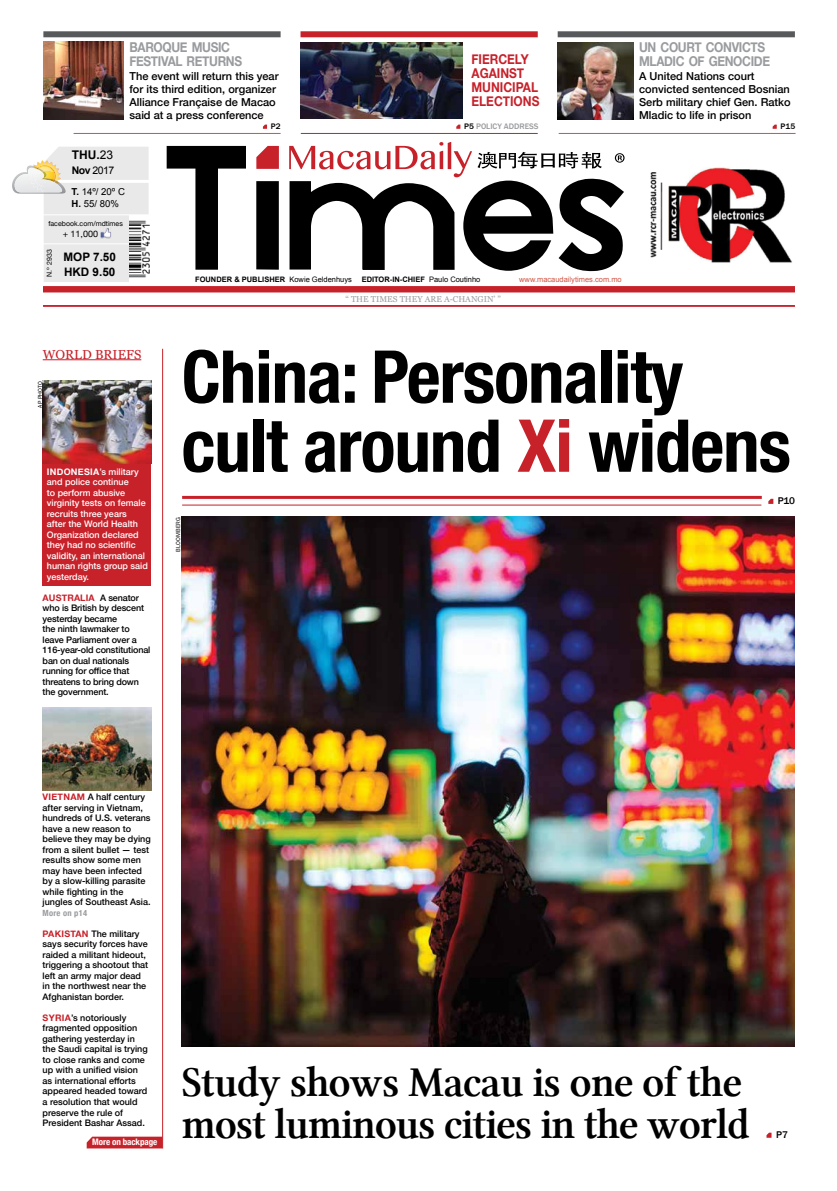
<style>
.page{position:relative;width:837px;height:1191px;background:#fff}
.page>*{position:absolute;margin:0;border:0;box-sizing:border-box;transform-origin:0 0}
.t1{font:700 condensed 73px/69px "Helvetica Neue";letter-spacing:-.015em;color:#000}
.t2{font:43px/42px "Lin Libertine Z";letter-spacing:-.03em;color:#000}
.t3{font:700 13.6px/14px "Helvetica Neue";letter-spacing:-.03em;color:#999b9e;scale:.88 1}
.t4{font:700 13.6px/14px "Helvetica Neue";color:#c7212a;scale:.88 1}
.t5{font:13px "Georgia";color:#c7212a}
.t6{font:700 12px "Arial";color:#000}
.t7{font:700 11.7px/15.3px "Arial";color:#000}
.t8{font:500 11px/13px "Helvetica Neue";color:#000}
.t9{font:10.5px "Arial";color:#000}
.t10{font:500 10px "Franklin Gothic";color:#000}
.t11{font:9.6px/12.1px "Arial";color:#000}
.t12{font:500 9px/10.5px "Helvetica Neue";color:#000}
.t13{font:500 9px/10.5px "Helvetica Neue";color:#fff}
.t14{font:700 condensed 9px "Helvetica Neue";letter-spacing:-.01em;color:#fff}
.t15{font:9px "Helvetica Neue";color:#000}
.t16{font:8.5px "Georgia";color:#999b9e}
.t17{font:700 condensed 8.5px "Helvetica Neue";letter-spacing:.03em;color:#999b9e}
.t18{font:500 8.2px "Franklin Gothic";color:#999b9e}
.t19{font:500 8.2px "Franklin Gothic";color:#000}
.t20{font:700 7.5px "Arial";color:#000}
.t21{font:7.5px "Arial";color:#d05544}
.t22{font:7px "Helvetica Neue";color:#000}
.t23{font:6px "Franklin Gothic";letter-spacing:.025em;color:#000}
.s1{font-weight:400}
.s2{font-weight:700}
.s3{color:#000}
.s4{font-weight:700;color:#c7212a}
.s5{color:#c7212a}
</style>
<div class="page">
<svg style="left:167px;top:146px;width:79px;height:124px"></svg>
<svg style="left:256px;top:181px;width:23px;height:89px;background:#060606"></svg>
<svg style="left:289px;top:142px;width:335px;height:129px"></svg>
<svg style="left:256px;top:146px;width:23px;height:23px"></svg>
<div style="left:43px;top:286px;width:751px;height:6px;background:#c7212a"></div>
<hr style="left:43px;top:305px;width:751px;height:1px;background:#c7212a">
<img style="left:148px;top:224px;width:1px;height:50px">
<div style="left:300px;top:31px;width:237px;height:6px;background:#c7212a"></div>
<div style="left:43px;top:31px;width:237px;height:6px;background:#58595b"></div>
<div style="left:557px;top:31px;width:237px;height:6px;background:#58595b"></div>
<hr style="left:301px;top:133px;width:236px;height:1px;background:#c7212a">
<hr style="left:558px;top:133px;width:237px;height:1px;background:#d05544">
<hr style="left:74px;top:133px;width:206px;height:1px;background:#d05544">
<div style="left:43px;top:431px;width:108px;height:154px;background:#c7212a"></div>
<svg style="left:456px;top:125px;width:4px;height:4px"></svg>
<svg style="left:772px;top:125px;width:4px;height:4px"></svg>
<img style="left:650px;top:167px;width:142px;height:96px">
<hr style="left:162px;top:349px;width:1px;height:799px;background:#c7212a">
<hr style="left:43px;top:359px;width:98px;height:1px;background:#c7212a">
<svg style="left:87px;top:1136px;width:75px;height:12px"></svg>
<svg style="left:768px;top:499px;width:5px;height:5px"></svg>
<img style="left:43px;top:41px;width:81px;height:78px">
<img style="left:557px;top:42px;width:76px;height:77px">
<svg style="left:263px;top:125px;width:4px;height:4px"></svg>
<img style="left:301px;top:43px;width:161px;height:76px">
<svg style="left:766px;top:1132px;width:5px;height:5px"></svg>
<img style="left:43px;top:380px;width:108px;height:83px">
<img style="left:43px;top:707px;width:108px;height:83px">
<svg style="left:12px;top:147px;width:136px;height:135px"></svg>
<img style="left:181px;top:517px;width:613px;height:529px">
<hr style="left:182px;top:504px;width:579px;height:1px;background:#c7212a">
<hr style="left:182px;top:496px;width:579px;height:3px;background:#c7212a">
<h3 class="t6" style="left:72px;top:147px;width:43px">THU.<span class="s1">23</span></h3>
<p class="t9" style="left:72px;top:163px;width:44px"><span class="s2">NOV</span> 2017</p>
<h3 class="t3" style="left:129px;top:41px;width:129px">BAROQUE MUSIC<br>FESTIVAL RETURNS</h3>
<h3 class="t3" style="left:639px;top:41px;width:150px">UN COURT CONVICTS<br>MLADIC OF GENOCIDE</h3>
<p class="t8" style="left:129px;top:69px;width:150px">The event will return this year for its third edition, organizer<br>Alliance Française de Macao said at a press conference</p>
<p class="t8" style="left:639px;top:69px;width:153px">A United Nations court convicted sentenced Bosnian<br>Serb military chief Gen. Ratko<br>Mladic to life in prison</p>
<p class="t19" style="left:271px;top:121px;width:11px">P2</p>
<h3 class="t4" style="left:471px;top:53px;width:79px">FIERCELY<br>AGAINST<br>MUNICIPAL<br>ELECTIONS</h3>
<p class="t18" style="left:464px;top:121px;width:76px"><span class="s3">P5</span> POLICY ADDRESS</p>
<p class="t19" style="left:780px;top:121px;width:16px">P15</p>
<p class="t11" style="left:72px;top:186px;width:55px"><span class="s2">T.</span> 14º/ 20º C<br><span class="s2">H.</span> 55/ 80%</p>
<p class="t22" style="left:48px;top:219px;width:76px">facebook.com/mdtimes</p>
<p class="t15" style="left:63px;top:228px;width:37px">+ 11,000</p>
<p class="t22" style="left:44px;top:277px;width:29px;rotate:-90deg">N.º 2933</p>
<p class="t7" style="left:63px;top:249px;width:54px">MOP 7.50<br>HKD 9.50</p>
<h3 class="t5" style="left:43px;top:345px;width:100px">WORLD BRIEFS</h3>
<p class="t23" style="left:37px;top:407px;width:28px;rotate:-90deg">ap photo</p>
<p class="t13" style="left:47px;top:465px;width:102px"><span class="s2">INDONESIA</span>’s military and police continue<br>to perform abusive virginity tests on female recruits three years after the World Health<br>Organization declared they had no scientific validity, an international human rights group said yesterday.</p>
<p class="t12" style="left:43px;top:591px;width:109px"><span class="s4">AUSTRALIA</span> A senator who is British by descent yesterday became<br>the ninth lawmaker to leave Parliament over a<br>116-year-old constitutional ban on dual nationals running for office that threatens to bring down the government.</p>
<p class="t20" style="left:195px;top:274px;width:158px">FOUNDER &amp; PUBLISHER <span class="s1">Kowie Geldenhuys</span></p>
<p class="t20" style="left:361px;top:274px;width:120px">EDITOR-IN-CHIEF <span class="s1">Paulo Coutinho</span></p>
<p class="t21" style="left:519px;top:274px;width:104px">www.macaudailytimes.com.mo</p>
<p class="t16" style="left:345px;top:293px;width:157px">“ THE TIMES THEY ARE A-CHANGIN’ ”</p>
<h1 class="t1" style="left:181px;top:337px;width:610px">China: Personality cult around <span class="s5">Xi</span> widens</h1>
<p class="t23" style="left:174px;top:552px;width:36px;rotate:-90deg">bloomberg</p>
<p class="t10" style="left:777px;top:494px;width:19px">P10</p>
<p class="t12" style="left:43px;top:791px;width:110px"><span class="s4">VI ETNAM</span> A half century after serving in Vietnam, hundreds of U.S. veterans have a new reason to believe they may be dying from a silent bullet — test results show some men may have been infected by a slow-killing parasite while fighting in the jungles of Southeast Asia.</p>
<p class="t17" style="left:43px;top:905px;width:46px">More on p14</p>
<p class="t12" style="left:43px;top:927px;width:107px"><span class="s4">PAKI STAN</span> The military says security forces have raided a militant hideout, triggering a shootout that left an army major dead in the northwest near the<br>Afghanistan border.</p>
<p class="t12" style="left:43px;top:1011px;width:107px"><span class="s4">SYRIA</span>’s notoriously fragmented opposition gathering yesterday in the Saudi capital is trying to close ranks and come up with a unified vision as international efforts appeared headed toward a resolution that would preserve the rule of<br>President Bashar Assad.</p>
<p class="t14" style="left:92px;top:1134px;width:66px">More on backpage</p>
<h2 class="t2" style="left:181px;top:1062px;width:569px">Study shows Macau is one of the most luminous cities in the world</h2>
<p class="t10" style="left:776px;top:1128px;width:13px">P7</p>
</div>
